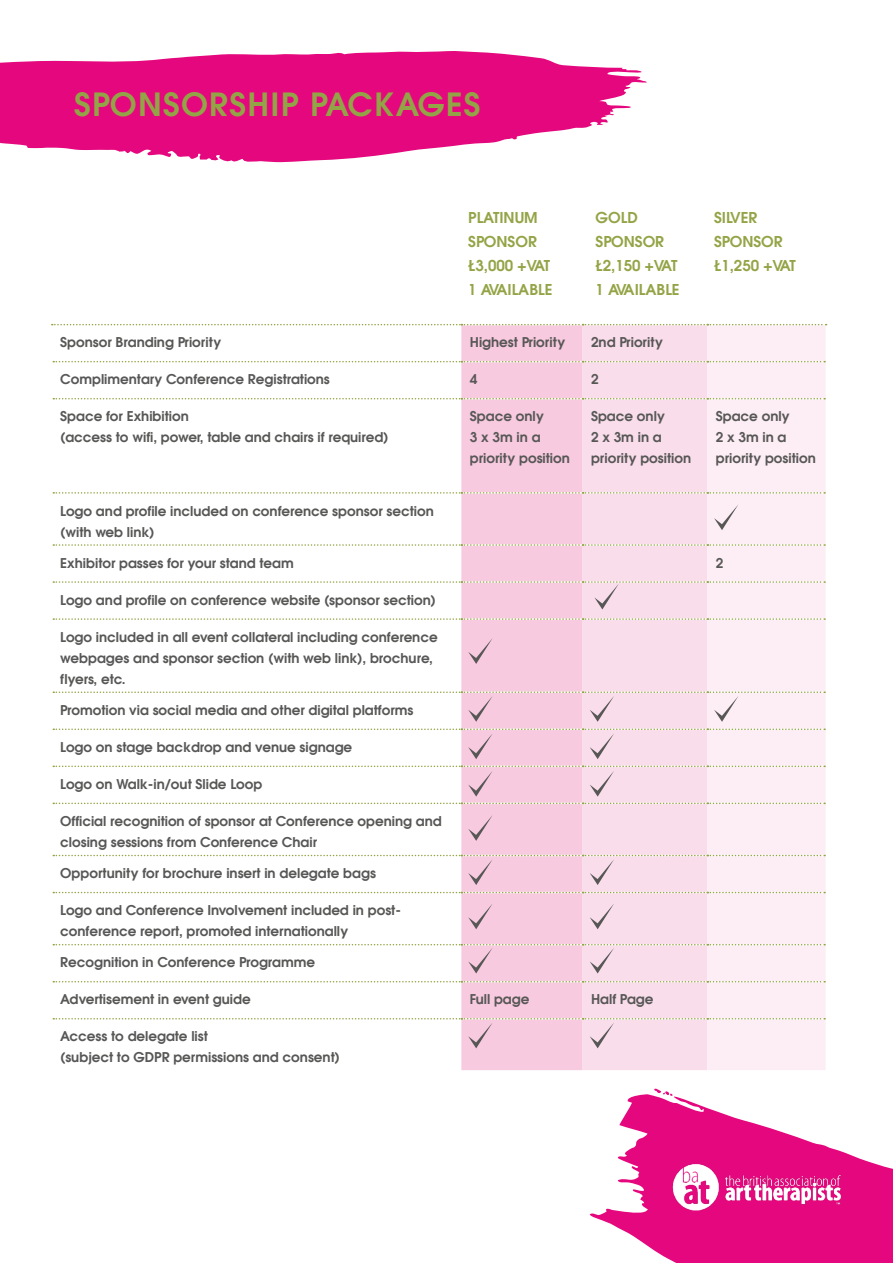
<style>
.page{position:relative;width:893px;height:1263px;background:#fff}
.page>*{position:absolute;margin:0;border:0;box-sizing:border-box;transform-origin:0 0}
.t1{font:600 31.95px "Avant Garde CE";letter-spacing:.04em;color:#93a446}
.t2{font:600 15px/24px "Avant Garde CE";color:#93a446}
.t3{font:600 13.5px/21px "Avant Garde CE";color:#575756}
</style>
<div class="page">
<div style="left:461px;top:325px;width:122px;height:745px;background:#f8cadf"></div>
<div style="left:583px;top:325px;width:124px;height:745px;background:#faddeb"></div>
<div style="left:707px;top:325px;width:119px;height:745px;background:#fdeef5"></div>
<svg style="left:52px;top:324px;width:775px;height:1px"></svg>
<svg style="left:53px;top:361px;width:772px;height:1px"></svg>
<svg style="left:53px;top:398px;width:772px;height:1px"></svg>
<svg style="left:53px;top:492px;width:772px;height:2px"></svg>
<svg style="left:53px;top:544px;width:772px;height:2px"></svg>
<svg style="left:53px;top:618px;width:772px;height:2px"></svg>
<svg style="left:53px;top:803px;width:772px;height:1px"></svg>
<svg style="left:53px;top:892px;width:772px;height:1px"></svg>
<svg style="left:53px;top:981px;width:772px;height:1px"></svg>
<svg style="left:0;top:51px;width:647px;height:112px;fill:#e5077d"></svg>
<svg style="left:590px;top:1094px;width:303px;height:169px;fill:#e5077d"></svg>
<svg style="left:654px;top:1088px;width:20px;height:8px"></svg>
<img style="left:672px;top:1163px;width:170px;height:49px">
<svg style="left:53px;top:581px;width:772px;height:28px"></svg>
<svg style="left:714px;top:504px;width:24px;height:26px"></svg>
<svg style="left:468px;top:638px;width:24px;height:26px"></svg>
<svg style="left:468px;top:815px;width:24px;height:26px"></svg>
<svg style="left:468px;top:904px;width:24px;height:25px"></svg>
<svg style="left:53px;top:1018px;width:772px;height:30px"></svg>
<svg style="left:53px;top:944px;width:772px;height:29px"></svg>
<svg style="left:590px;top:904px;width:24px;height:25px"></svg>
<svg style="left:53px;top:855px;width:772px;height:30px"></svg>
<svg style="left:53px;top:765px;width:772px;height:32px"></svg>
<svg style="left:53px;top:728px;width:772px;height:31px"></svg>
<svg style="left:53px;top:691px;width:772px;height:31px"></svg>
<h1 class="t1" style="left:74px;top:84px;width:408px">SPONSORSHIP PACKAGES</h1>
<p class="t2" style="left:468px;top:205px;width:86px">PLATINUM<br>SPONSOR £3,000 +VAT<br>1 AVAILABLE</p>
<p class="t2" style="left:714px;top:205px;width:83px">SILVER<br>SPONSOR £1,250 +VAT</p>
<p class="t2" style="left:596px;top:205px;width:86px">GOLD<br>SPONSOR £2,150 +VAT<br>1 AVAILABLE</p>
<p class="t3" style="left:60px;top:332px;width:162px">Sponsor Branding Priority</p>
<p class="t3" style="left:470px;top:332px;width:97px">Highest Priority</p>
<p class="t3" style="left:591px;top:332px;width:73px">2nd Priority</p>
<p class="t3" style="left:60px;top:369px;width:271px">Complimentary Conference Registrations</p>
<p class="t3" style="left:470px;top:369px;width:9px">4</p>
<p class="t3" style="left:591px;top:369px;width:9px">2</p>
<p class="t3" style="left:60px;top:406px;width:330px">Space for Exhibition<br>(access to wifi, power, table and chairs if required)</p>
<p class="t3" style="left:470px;top:406px;width:102px">Space only<br>3 x 3m in a priority position</p>
<p class="t3" style="left:591px;top:406px;width:102px">Space only<br>2 x 3m in a priority position</p>
<p class="t3" style="left:716px;top:406px;width:102px">Space only<br>2 x 3m in a priority position</p>
<p class="t3" style="left:60px;top:500px;width:375px">Logo and profile included on conference sponsor section (with web link)</p>
<p class="t3" style="left:60px;top:552px;width:235px">Exhibitor passes for your stand team</p>
<p class="t3" style="left:716px;top:552px;width:9px">2</p>
<p class="t3" style="left:60px;top:589px;width:377px">Logo and profile on conference website (sponsor section)</p>
<p class="t3" style="left:60px;top:626px;width:379px">Logo included in all event collateral including conference webpages and sponsor section (with web link), brochure, flyers, etc.</p>
<p class="t3" style="left:60px;top:700px;width:355px">Promotion via social media and other digital platforms</p>
<p class="t3" style="left:60px;top:737px;width:293px">Logo on stage backdrop and venue signage</p>
<p class="t3" style="left:60px;top:774px;width:204px">Logo on Walk-in/out Slide Loop</p>
<p class="t3" style="left:60px;top:811px;width:383px">Official recognition of sponsor at Conference opening and closing sessions from Conference Chair</p>
<p class="t3" style="left:60px;top:863px;width:317px">Opportunity for brochure insert in delegate bags</p>
<p class="t3" style="left:60px;top:900px;width:342px">Logo and Conference Involvement included in post&shy;conference report, promoted internationally</p>
<p class="t3" style="left:60px;top:952px;width:256px">Recognition in Conference Programme</p>
<p class="t3" style="left:60px;top:989px;width:192px">Advertisement in event guide</p>
<p class="t3" style="left:470px;top:989px;width:61px">Full page</p>
<p class="t3" style="left:591px;top:989px;width:64px">Half Page</p>
<p class="t3" style="left:60px;top:1026px;width:281px">Access to delegate list<br>(subject to GDPR permissions and consent)</p>
</div>
